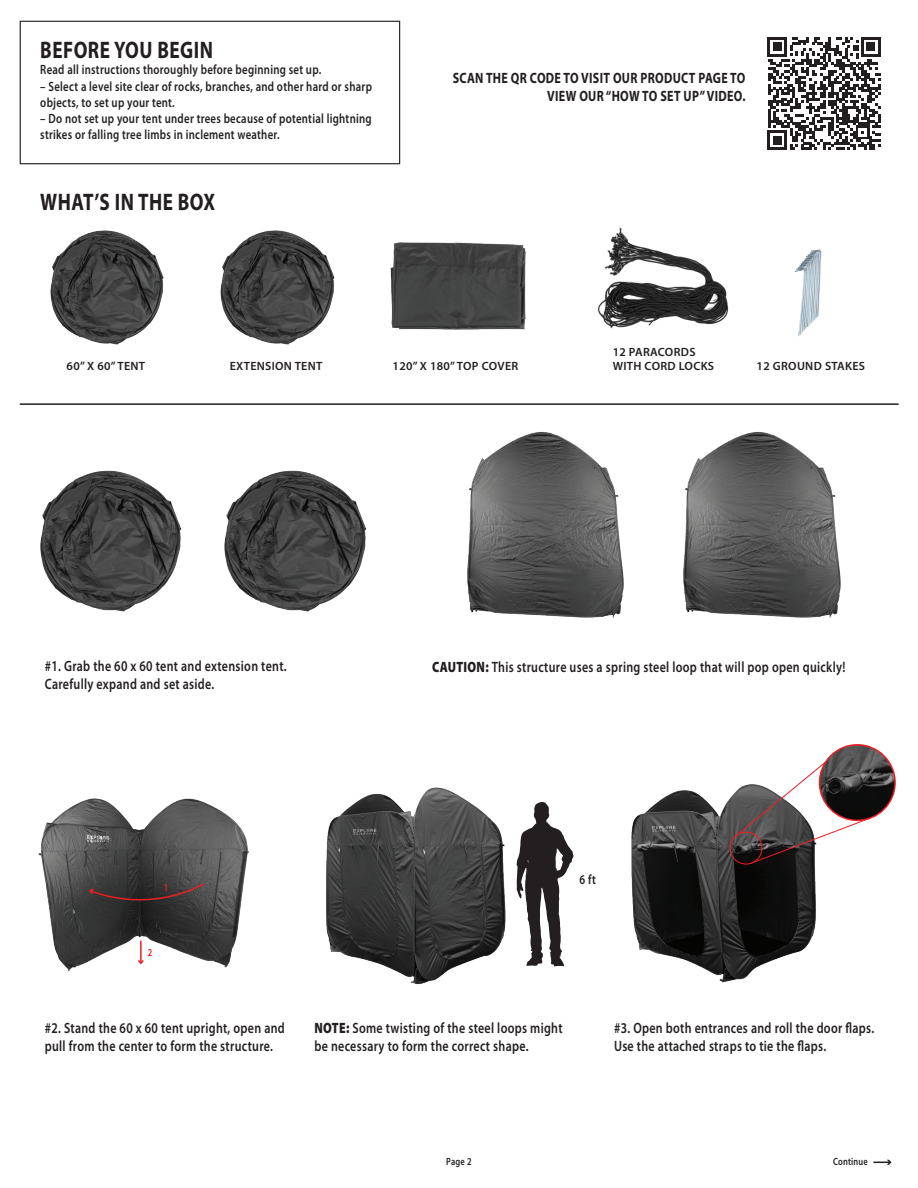
<style>
.page{position:relative;width:918px;height:1188px;background:#fff}
.page>*{position:absolute;margin:0;border:0;box-sizing:border-box;transform-origin:0 0}
.t1{font:700 24px "Myriad Pro";letter-spacing:.025em;color:#231f20;scale:.8 1}
.t2{font:600 15px/18px "Myriad Pro";letter-spacing:.025em;color:#231f20;scale:.8 1}
.t3{font:700 15px/18px "Myriad Pro";letter-spacing:.025em;color:#231f20;text-align:right;scale:.8 1}
.t4{font:600 13.5px/16.2px "Myriad Pro";letter-spacing:.025em;color:#231f20;scale:.8 1}
.t5{font:600 12px/14.4px "Myriad Pro";letter-spacing:.025em;color:#231f20}
.t6{font:600 10.5px "Myriad Pro";letter-spacing:.025em;color:#231f20;scale:.8 1}
.t7{font:600 10.5px "Myriad Pro";color:#ee1d23;scale:.8 1}
.s1{font-weight:900}
</style>
<div class="page">
<svg style="left:536px;top:802px;width:38px;height:164px"></svg>
<img style="left:40px;top:470px;width:142px;height:142px">
<img style="left:224px;top:470px;width:143px;height:142px">
<img style="left:467px;top:432px;width:157px;height:186px">
<img style="left:683px;top:432px;width:158px;height:186px">
<img style="left:326px;top:787px;width:210px;height:198px">
<img style="left:631px;top:755px;width:200px;height:228px">
<img style="left:50px;top:230px;width:114px;height:115px">
<img style="left:220px;top:230px;width:115px;height:115px">
<img style="left:390px;top:242px;width:136px;height:88px">
<img style="left:597px;top:227px;width:132px;height:102px">
<img style="left:794px;top:249px;width:28px;height:88px">
<hr style="left:20px;top:403px;width:878px;height:2px;background:#231f20">
<img style="left:38px;top:798px;width:211px;height:174px">
<svg style="left:89px;top:883px;width:116px;height:31px;background:#3b3131"></svg>
<hr style="left:140px;top:941px;width:2px;height:22px;background:#ee1d23">
<svg style="left:138px;top:960px;width:5px;height:4px"></svg>
<img style="left:820px;top:745px;width:75px;height:75px;border-radius:38px">
<div style="left:819px;top:744px;width:77px;height:77px;border:2px solid #ee1d23;border-radius:50%"></div>
<div style="left:730px;top:832px;width:32px;height:32px;border:1px solid #ee1d23;border-radius:50%"></div>
<svg style="left:733px;top:761px;width:138px;height:103px"></svg>
<div style="left:20px;top:21px;width:380px;height:143px;border:1px solid #231f20"></div>
<svg style="left:873px;top:1160px;width:19px;height:5px"></svg>
<svg style="left:768px;top:37px;width:113px;height:113px"></svg>
<h1 class="t1" style="left:40px;top:34px;width:217px">BEFORE YOU BEGIN</h1>
<p class="t4" style="left:40px;top:62px;width:353px">Read all instructions thoroughly before beginning set up.</p>
<p class="t4" style="left:40px;top:78px;width:416px">– Select a level site clear of rocks, branches, and other hard or sharp objects, to set up your tent.</p>
<p class="t4" style="left:40px;top:111px;width:416px">– Do not set up your tent under trees because of potential lightning strikes or falling tree limbs in inclement weather.</p>
<h1 class="t1" style="left:40px;top:186px;width:220px">WHAT’S IN THE BOX</h1>
<p class="t3" style="left:453px;top:69px;width:367px">SCAN THE QR CODE TO VISIT OUR PRODUCT PAGE TO<br>VIEW OUR “HOW TO SET UP” VIDEO.</p>
<p class="t5" style="left:67px;top:359px;width:80px">60” X 60” TENT</p>
<p class="t5" style="left:230px;top:359px;width:94px">EXTENSION TENT</p>
<p class="t5" style="left:393px;top:359px;width:127px">120” X 180” TOP COVER</p>
<p class="t5" style="left:613px;top:345px;width:103px">12 PARACORDS<br>WITH CORD LOCKS</p>
<p class="t5" style="left:757px;top:359px;width:110px">12 GROUND STAKES</p>
<p class="t2" style="left:45px;top:658px;width:304px">#1. Grab the 60 x 60 tent and extension tent.<br>Carefully expand and set aside.</p>
<p class="t7" style="left:164px;top:881px;width:7px">1</p>
<p class="t7" style="left:148px;top:947px;width:7px">2</p>
<p class="t2" style="left:432px;top:658px;width:518px"><span class="s1">CAUTION:</span> This structure uses a spring steel loop that will pop open quickly!</p>
<p class="t4" style="left:580px;top:872px;width:22px">6 ft</p>
<p class="t2" style="left:45px;top:1019px;width:302px">#2. Stand the 60 x 60 tent upright, open and pull from the center to form the structure.</p>
<p class="t2" style="left:314px;top:1019px;width:312px"><span class="s1">NOTE:</span> Some twisting of the steel loops might be necessary to form the correct shape.</p>
<p class="t2" style="left:614px;top:1019px;width:327px">#3. Open both entrances and roll the door flaps.<br>Use the attached straps to tie the flaps.</p>
<p class="t6" style="left:446px;top:1156px;width:33px">Page 2</p>
<p class="t6" style="left:833px;top:1156px;width:45px">Continue</p>
</div>
